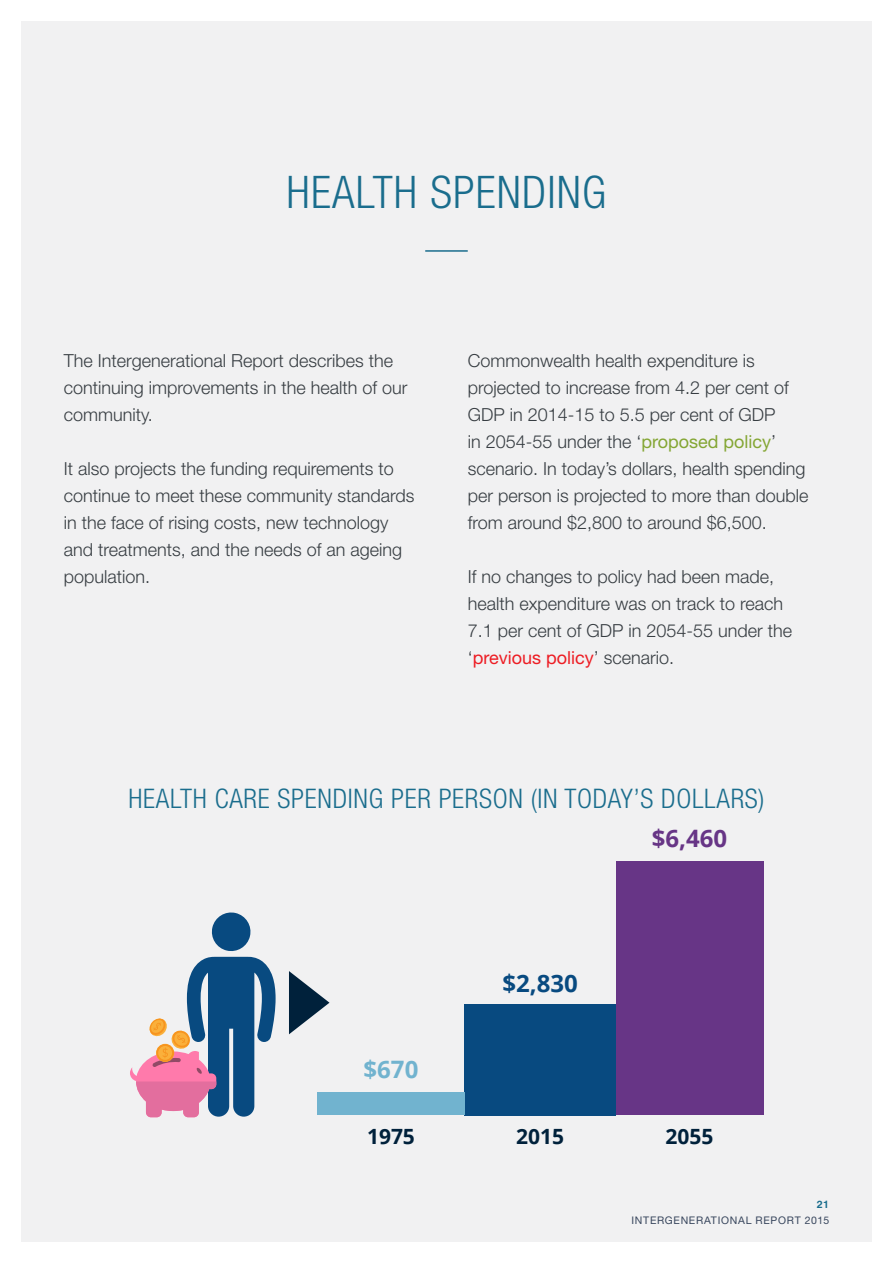
<style>
.page{position:relative;width:893px;height:1263px;background:#fff}
.page>*{position:absolute;margin:0;border:0;box-sizing:border-box;transform-origin:0 0}
.t1{font:300 condensed 45px "Helvetica Neue";letter-spacing:.025em;color:#1a6d8d}
.diagram_heading{font:300 condensed 27px "Helvetica Neue";letter-spacing:.025em;color:#1a6d8d}
.t2{font:700 24px "Open Sans";color:#084a80}
.t3{font:700 24px "Open Sans";color:#673586}
._1_TOC_1{font:700 24px "Open Sans";color:#71b3cf}
.t4{font:700 21px "Open Sans";color:#00213b}
.body{font:300 18px/27px "Helvetica Neue";color:#373d42}
.t5{font:10.5px "Helvetica Neue";letter-spacing:.065em;color:#38465d}
.t6{font:700 10.5px "Swiss 721 BT";color:#1a6d8d}
.s1{font-weight:400;color:#84a634}
.s2{font-weight:400;color:#ed1d24}
</style>
<div class="page">
<div style="left:21px;top:21px;width:851px;height:1221px;background:#f1f1f2"></div>
<hr style="left:425px;top:250px;width:43px;height:2px;background:#1a6d8d">
<div style="left:464px;top:1004px;width:152px;height:111px;background:#084a80"></div>
<div style="left:616px;top:862px;width:147px;height:253px;background:#673586"></div>
<div style="left:317px;top:1093px;width:147px;height:22px;background:#71b3cf"></div>
<svg style="left:289px;top:971px;width:40px;height:63px"></svg>
<svg style="left:130px;top:912px;width:146px;height:205px"></svg>
<h1 class="t1" style="left:287px;top:166px;width:321px">HEALTH SPENDING</h1>
<p class="body" style="left:64px;top:346px;width:345px">The Intergenerational Report describes the continuing improvements in the health of our community.</p>
<p class="body" style="left:64px;top:454px;width:352px">It also projects the funding requirements to continue to meet these community standards in the face of rising costs, new technology and treatments, and the needs of an ageing population.</p>
<p class="body" style="left:468px;top:346px;width:342px">Commonwealth health expenditure is projected to increase from 4.2 per cent of GDP in 2014-15 to 5.5 per cent of GDP<br>in 2054-55 under the ‘<span class="s1">proposed policy</span>’ scenario. In today’s dollars, health spending per person is projected to more than double from around $2,800 to around $6,500.</p>
<p class="body" style="left:468px;top:562px;width:326px">If no changes to policy had been made, health expenditure was on track to reach 7.1 per cent of GDP in 2054-55 under the ‘<span class="s2">previous policy</span>’ scenario.</p>
<p class="diagram_heading" style="left:129px;top:783px;width:637px">HEALTH CARE SPENDING PER PERSON (IN TODAY’S DOLLARS)</p>
<p class="_1_TOC_1" style="left:364px;top:1053px;width:56px">$670</p>
<h3 class="t2" style="left:502px;top:966px;width:77px">$2,830</h3>
<h3 class="t3" style="left:652px;top:822px;width:77px">$6,460</h3>
<p class="t4" style="left:367px;top:1121px;width:49px">1975</p>
<p class="t4" style="left:516px;top:1121px;width:49px">2015</p>
<p class="t4" style="left:665px;top:1121px;width:49px">2055</p>
<p class="t6" style="left:817px;top:1197px;width:14px">21</p>
<p class="t5" style="left:631px;top:1214px;width:199px">INTERGENERATIONAL REPORT 2015</p>
</div>
